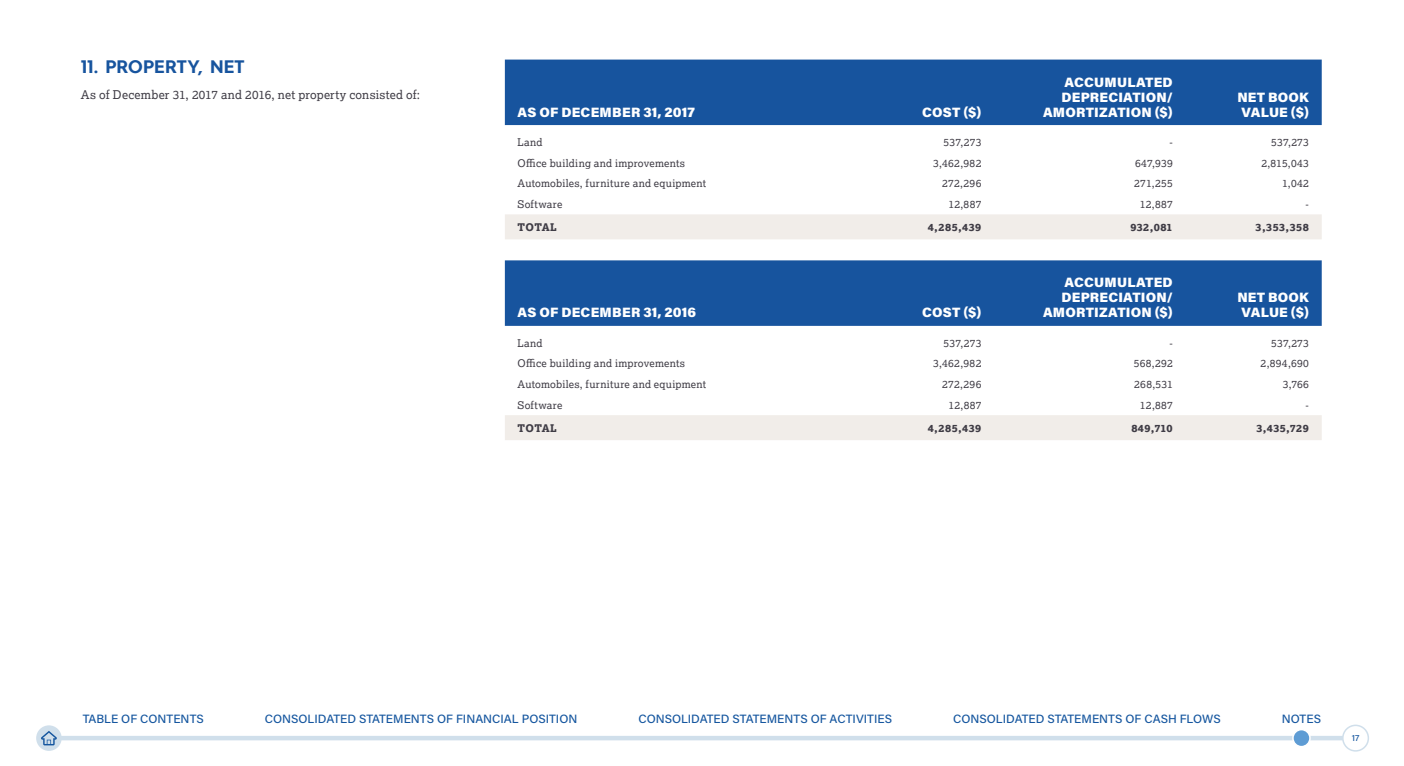
<style>
.page{position:relative;width:1404px;height:766px;background:#fff}
.page>*{position:absolute;margin:0;border:0;box-sizing:border-box;transform-origin:0 0}
.t1{font:700 18px "Hurme";color:#17549e}
.t2{font:900 13.5px/15px "Acumin Pro";letter-spacing:.015em;color:#fff;text-align:right}
.t3{font:500 12px "Acumin Pro";color:#15569f}
.t4{font:12px "Lexia";letter-spacing:.015em;color:#3f3c45}
.t5{font:10.5px "Lexia";letter-spacing:.025em;color:#3f3c45}
.t6{font:800 10.5px "Lexia";letter-spacing:.03em;color:#3f3c45}
.t7{font:500 9px "Acumin Pro";color:#15569f}
</style>
<div class="page">
<div style="left:36px;top:725px;width:26px;height:25px;background:#d0dfeb;border-radius:50%"></div>
<svg style="left:41px;top:731px;width:16px;height:14px"></svg>
<div style="left:60px;top:735px;width:1284px;height:5px;background:#d0dfeb"></div>
<div style="left:1292px;top:729px;width:17px;height:17px;background:#5e9cd4;border-radius:50%"></div>
<div style="left:1291px;top:728px;width:19px;height:19px;border:2px solid #fff;border-radius:50%"></div>
<div style="left:1341px;top:724px;width:27px;height:27px;border:2px solid #d0dfeb;border-radius:50%"></div>
<div style="left:505px;top:60px;width:816px;height:65px;background:#17549e"></div>
<div style="left:505px;top:214px;width:816px;height:25px;background:#f1ede9"></div>
<div style="left:505px;top:260px;width:816px;height:66px;background:#17549e"></div>
<div style="left:505px;top:415px;width:816px;height:25px;background:#f1ede9"></div>
<h1 class="t1" style="left:81px;top:54px;width:165px">11. PROPERTY, NET</h1>
<p class="t4" style="left:81px;top:87px;width:341px">As of December 31, 2017 and 2016, net property consisted of:</p>
<p class="t2" style="left:517px;top:104px;width:179px">AS OF DECEMBER 31, 2017</p>
<p class="t2" style="left:922px;top:104px;width:61px">COST ($)</p>
<p class="t2" style="left:1042px;top:74px;width:131px">ACCUMULATED<br>DEPRECIATION/<br>AMORTIZATION ($)</p>
<p class="t2" style="left:1237px;top:89px;width:73px;text-align:center">NET BOOK<br>VALUE ($)</p>
<p class="t5" style="left:517px;top:135px;width:26px">Land</p>
<p class="t5" style="left:943px;top:135px;width:39px">537,273</p>
<p class="t5" style="left:1169px;top:135px;width:5px">-</p>
<p class="t5" style="left:1270px;top:135px;width:39px">537,273</p>
<p class="t5" style="left:517px;top:156px;width:169px">Office building and improvements</p>
<p class="t5" style="left:933px;top:156px;width:50px">3,462,982</p>
<p class="t5" style="left:1134px;top:156px;width:39px">647,939</p>
<p class="t5" style="left:1261px;top:156px;width:49px">2,815,043</p>
<p class="t5" style="left:517px;top:177px;width:190px">Automobiles, furniture and equipment</p>
<p class="t5" style="left:942px;top:177px;width:41px">272,296</p>
<p class="t5" style="left:1134px;top:177px;width:40px">271,255</p>
<p class="t5" style="left:1281px;top:177px;width:28px">1,042</p>
<p class="t5" style="left:517px;top:197px;width:46px">Software</p>
<p class="t5" style="left:948px;top:197px;width:34px">12,887</p>
<p class="t5" style="left:1139px;top:197px;width:34px">12,887</p>
<p class="t5" style="left:1305px;top:197px;width:5px">-</p>
<p class="t6" style="left:517px;top:220px;width:41px">TOTAL</p>
<p class="t6" style="left:927px;top:220px;width:55px">4,285,439</p>
<p class="t6" style="left:1130px;top:220px;width:44px">932,081</p>
<p class="t6" style="left:1255px;top:220px;width:55px">3,353,358</p>
<p class="t2" style="left:517px;top:304px;width:180px">AS OF DECEMBER 31, 2016</p>
<p class="t2" style="left:922px;top:304px;width:61px">COST ($)</p>
<p class="t2" style="left:1042px;top:274px;width:131px">ACCUMULATED<br>DEPRECIATION/<br>AMORTIZATION ($)</p>
<p class="t2" style="left:1237px;top:289px;width:73px;text-align:center">NET BOOK<br>VALUE ($)</p>
<p class="t5" style="left:517px;top:336px;width:26px">Land</p>
<p class="t5" style="left:943px;top:336px;width:39px">537,273</p>
<p class="t5" style="left:1169px;top:336px;width:5px">-</p>
<p class="t5" style="left:1270px;top:336px;width:39px">537,273</p>
<p class="t5" style="left:517px;top:357px;width:169px">Office building and improvements</p>
<p class="t5" style="left:933px;top:357px;width:50px">3,462,982</p>
<p class="t5" style="left:1133px;top:357px;width:41px">568,292</p>
<p class="t5" style="left:1260px;top:357px;width:50px">2,894,690</p>
<p class="t5" style="left:517px;top:377px;width:190px">Automobiles, furniture and equipment</p>
<p class="t5" style="left:942px;top:377px;width:41px">272,296</p>
<p class="t5" style="left:1134px;top:377px;width:40px">268,531</p>
<p class="t5" style="left:1282px;top:377px;width:28px">3,766</p>
<p class="t5" style="left:517px;top:398px;width:46px">Software</p>
<p class="t5" style="left:948px;top:398px;width:34px">12,887</p>
<p class="t5" style="left:1139px;top:398px;width:34px">12,887</p>
<p class="t5" style="left:1305px;top:398px;width:5px">-</p>
<p class="t6" style="left:517px;top:421px;width:41px">TOTAL</p>
<p class="t6" style="left:927px;top:421px;width:55px">4,285,439</p>
<p class="t6" style="left:1131px;top:421px;width:43px">849,710</p>
<p class="t6" style="left:1256px;top:421px;width:54px">3,435,729</p>
<p class="t3" style="left:83px;top:710px;width:123px">TABLE OF CONTENTS</p>
<p class="t3" style="left:265px;top:710px;width:314px">CONSOLIDATED STATEMENTS OF FINANCIAL POSITION</p>
<p class="t3" style="left:638px;top:710px;width:255px">CONSOLIDATED STATEMENTS OF ACTIVITIES</p>
<p class="t3" style="left:953px;top:710px;width:269px">CONSOLIDATED STATEMENTS OF CASH FLOWS</p>
<p class="t3" style="left:1281px;top:710px;width:41px">NOTES</p>
<p class="t7" style="left:1351px;top:731px;width:9px">17</p>
</div>
